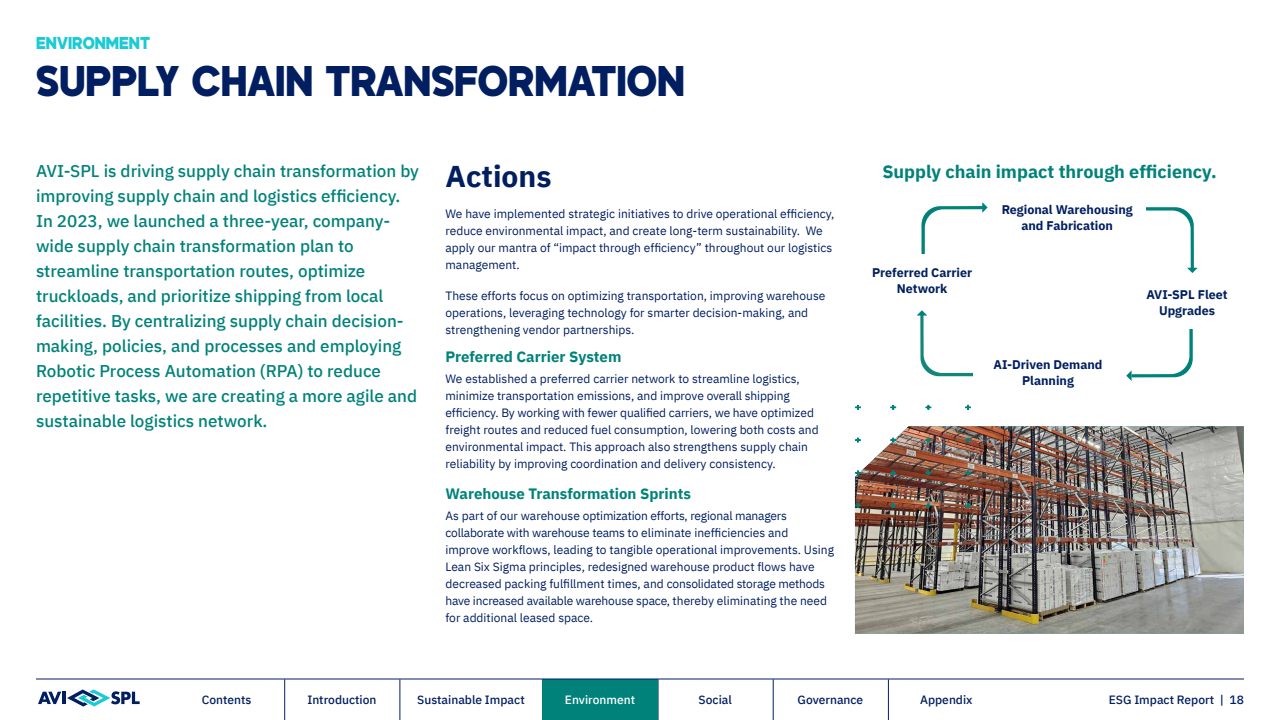
<style>
.page{position:relative;width:1280px;height:720px;background:#fff}
.page>*{position:absolute;margin:0;border:0;box-sizing:border-box;transform-origin:0 0}
.t1{font:700 40px "Salmond";color:#001e60}
.t2{font:700 30px "IBM Plex Sans";color:#001e60}
.t3{font:700 18px "IBM Plex Sans";color:#00827a}
.t4{font:500 17px/25px "IBM Plex Sans";color:#00827a}
.t5{font:700 16px "Salmond";color:#1acad4}
.t6{font:700 15px "IBM Plex Sans";color:#00827a}
.t7{font:700 12.5px/16px "IBM Plex Sans";color:#001e60;text-align:center}
.t8{font:700 12.5px/16px "IBM Plex Sans";color:#00205c;text-align:center}
.t9{font:12px/17px "IBM Plex Sans";color:#001e60}
.t10{font:500 12px "IBM Plex Sans";color:#001e60}
.t11{font:500 12px "IBM Plex Sans";color:#fff}
</style>
<div class="page">
<svg style="left:38px;top:689px;width:102px;height:18px"></svg>
<hr style="left:773px;top:679px;width:1px;height:41px;background:#001e60">
<hr style="left:658px;top:679px;width:1px;height:41px;background:#001e60">
<hr style="left:400px;top:679px;width:1px;height:41px;background:#001e60">
<hr style="left:284px;top:679px;width:1px;height:41px;background:#001e60">
<hr style="left:888px;top:679px;width:1px;height:41px;background:#001e60">
<div style="left:542px;top:679px;width:116px;height:41px;background:#00827a"></div>
<hr style="left:36px;top:679px;width:1208px;height:1px;background:#001e60">
<img style="left:855px;top:426px;width:389px;height:208px">
<img style="left:855px;top:405px;width:116px;height:103px">
<svg style="left:922px;top:202px;width:66px;height:52px"></svg>
<svg style="left:1146px;top:207px;width:52px;height:66px"></svg>
<svg style="left:1126px;top:330px;width:67px;height:51px"></svg>
<svg style="left:917px;top:310px;width:56px;height:66px"></svg>
<h3 class="t5" style="left:36px;top:32px;width:116px">ENVIRONMENT</h3>
<h1 class="t1" style="left:36px;top:53px;width:650px">SUPPLY CHAIN TRANSFORMATION</h1>
<p class="t4" style="left:36px;top:157px;width:385px">AVI-SPL is driving supply chain transformation by improving supply chain and logistics efficiency.<br>In 2023, we launched a three-year, company&shy;wide supply chain transformation plan to streamline transportation routes, optimize truckloads, and prioritize shipping from local facilities. By centralizing supply chain decision&shy;making, policies, and processes and employing Robotic Process Automation (RPA) to reduce repetitive tasks, we are creating a more agile and sustainable logistics network.</p>
<h2 class="t2" style="left:445px;top:153px;width:108px">Actions</h2>
<p class="t9" style="left:445px;top:204px;width:391px">We have implemented strategic initiatives to drive operational efficiency, reduce environmental impact, and create long-term sustainability. We apply our mantra of “impact through efficiency” throughout our logistics management.</p>
<p class="t9" style="left:445px;top:286px;width:381px">These efforts focus on optimizing transportation, improving warehouse operations, leveraging technology for smarter decision-making, and strengthening vendor partnerships.</p>
<p class="t6" style="left:445px;top:344px;width:177px">Preferred Carrier System</p>
<p class="t9" style="left:445px;top:369px;width:375px">We established a preferred carrier network to streamline logistics, minimize transportation emissions, and improve overall shipping efficiency. By working with fewer qualified carriers, we have optimized freight routes and reduced fuel consumption, lowering both costs and environmental impact. This approach also strengthens supply chain reliability by improving coordination and delivery consistency.</p>
<p class="t6" style="left:445px;top:481px;width:247px">Warehouse Transformation Sprints</p>
<p class="t9" style="left:445px;top:506px;width:390px">As part of our warehouse optimization efforts, regional managers collaborate with warehouse teams to eliminate inefficiencies and improve workflows, leading to tangible operational improvements. Using Lean Six Sigma principles, redesigned warehouse product flows have decreased packing fulfillment times, and consolidated storage methods have increased available warehouse space, thereby eliminating the need for additional leased space.</p>
<h3 class="t3" style="left:882px;top:157px;width:336px">Supply chain impact through efficiency.</h3>
<p class="t8" style="left:872px;top:264px;width:102px">Preferred Carrier<br>Network</p>
<p class="t7" style="left:1002px;top:200px;width:133px">Regional Warehousing and Fabrication</p>
<p class="t7" style="left:994px;top:356px;width:110px">AI-Driven Demand<br>Planning</p>
<p class="t8" style="left:1146px;top:285px;width:83px">AVI-SPL Fleet<br>Upgrades</p>
<p class="t10" style="left:202px;top:691px;width:51px">Contents</p>
<p class="t10" style="left:307px;top:691px;width:71px">Introduction</p>
<p class="t10" style="left:417px;top:691px;width:109px">Sustainable Impact</p>
<p class="t11" style="left:565px;top:691px;width:72px">Environment</p>
<p class="t10" style="left:699px;top:691px;width:35px">Social</p>
<p class="t10" style="left:798px;top:691px;width:67px">Governance</p>
<p class="t10" style="left:920px;top:691px;width:54px">Appendix</p>
<p class="t10" style="left:1109px;top:691px;width:137px">ESG Impact Report | 18</p>
</div>
